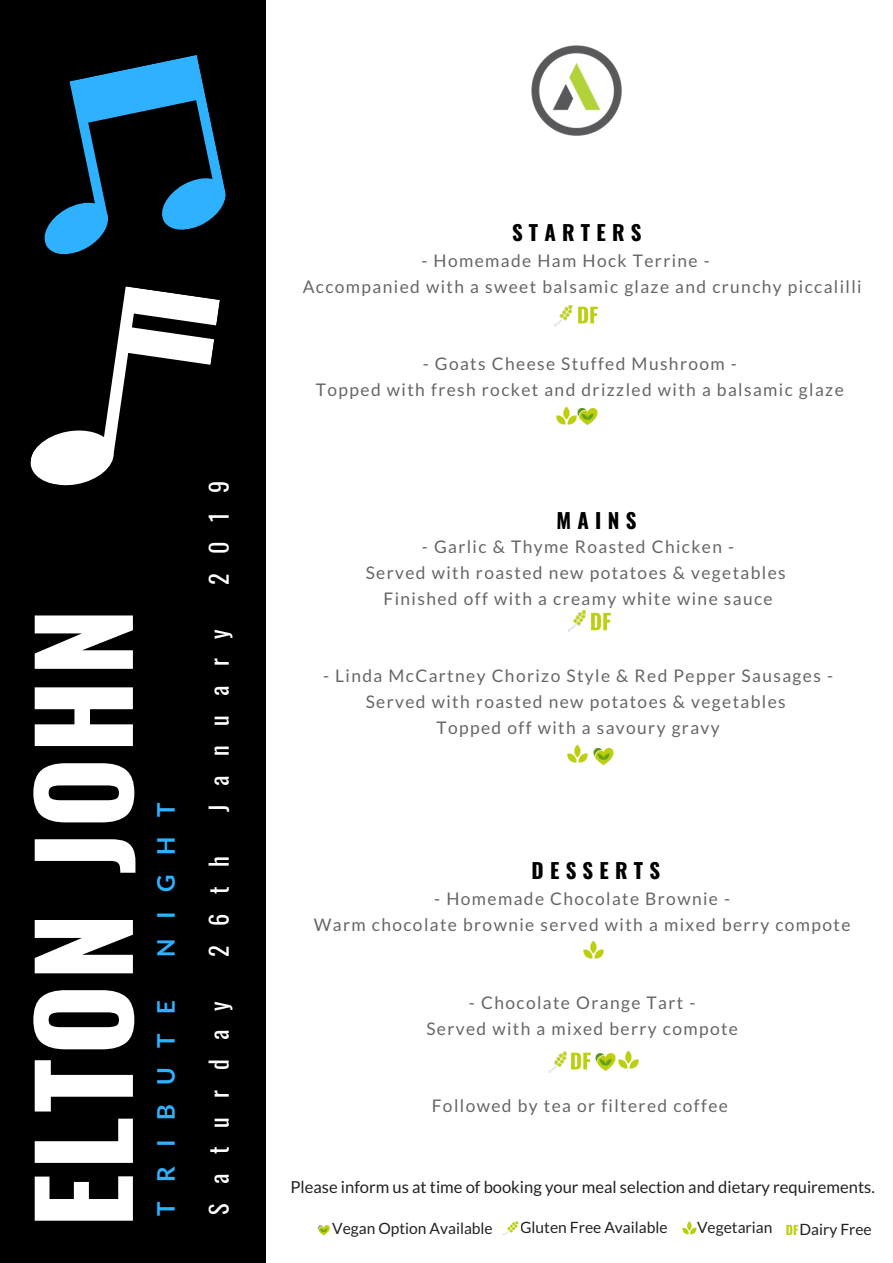
<style>
.page{position:relative;width:893px;height:1263px;background:#fff}
.page>*{position:absolute;margin:0;border:0;box-sizing:border-box;transform-origin:0 0}
.t1{font:700 121.2px "Oswald";letter-spacing:.03em;color:#fff}
.t2{font:24.3px "Oswald";letter-spacing:.8em;color:#fff}
.t3{font:700 24.3px "Lato";letter-spacing:.8em;color:#2eb2ff}
.t4{font:700 20.85px "Oswald";letter-spacing:.3em;color:#000}
.t5{font:17.4px/26px "Lato";letter-spacing:.08em;color:#666;text-align:center}
.t6{font:16.5px "Lato";color:#222}
.t7{font:15.6px "Lato";color:#222}
</style>
<div class="page">
<div style="left:0;top:0;width:266px;height:1263px;background:#000"></div>
<img style="left:556px;top:406px;width:20px;height:19px">
<img style="left:578px;top:407px;width:20px;height:18px">
<img style="left:567px;top:744px;width:21px;height:19px">
<img style="left:583px;top:940px;width:21px;height:19px">
<img style="left:618px;top:1050px;width:20px;height:19px">
<img style="left:593px;top:747px;width:21px;height:18px">
<img style="left:596px;top:1053px;width:20px;height:18px">
<img style="left:568px;top:610px;width:17px;height:22px">
<img style="left:585px;top:610px;width:26px;height:21px">
<img style="left:548px;top:1051px;width:17px;height:22px">
<img style="left:565px;top:1051px;width:31px;height:19px">
<img style="left:554px;top:305px;width:18px;height:22px">
<img style="left:572px;top:305px;width:26px;height:19px">
<img style="left:531px;top:45px;width:91px;height:90px">
<img style="left:502px;top:1221px;width:17px;height:14px">
<svg style="left:317px;top:1225px;width:13px;height:10px"></svg>
<img style="left:682px;top:1222px;width:15px;height:12px">
<svg style="left:30px;top:286px;width:190px;height:200px"></svg>
<svg style="left:44px;top:55px;width:182px;height:200px"></svg>
<h1 class="t1" style="left:-12px;top:1228px;width:621px;rotate:-90deg">ELTON JOHN</h1>
<h2 class="t3" style="left:151px;top:957px;width:155px;rotate:-90deg">NIGHT</h2>
<h2 class="t3" style="left:151px;top:1216px;width:217px;rotate:-90deg">TRIBUTE</h2>
<h2 class="t2" style="left:200px;top:585px;width:106px;rotate:-90deg">2019</h2>
<h2 class="t2" style="left:200px;top:812px;width:184px;rotate:-90deg">January</h2>
<h2 class="t2" style="left:200px;top:957px;width:102px;rotate:-90deg">26th</h2>
<h2 class="t2" style="left:200px;top:1215px;width:215px;rotate:-90deg">Saturday</h2>
<p class="t4" style="left:512px;top:216px;width:131px">STARTERS</p>
<p class="t5" style="left:303px;top:247px;width:560px;text-align:left;text-indent:119px">- Homemade Ham Hock Terrine -<br>Accompanied with a sweet balsamic glaze and crunchy piccalilli</p>
<p class="t5" style="left:316px;top:351px;width:529px">- Goats Cheese Stuffed Mushroom -<br>Topped with fresh rocket and drizzled with a balsamic glaze</p>
<p class="t4" style="left:557px;top:504px;width:81px">MAINS</p>
<p class="t5" style="left:366px;top:533px;width:422px">- Garlic &amp; Thyme Roasted Chicken -<br>Served with roasted new potatoes &amp; vegetables<br>Finished off with a creamy white wine sauce</p>
<p class="t5" style="left:323px;top:663px;width:511px">- Linda McCartney Chorizo Style &amp; Red Pepper Sausages -<br>Served with roasted new potatoes &amp; vegetables<br>Topped off with a savoury gravy</p>
<p class="t4" style="left:532px;top:854px;width:130px">DESSERTS</p>
<p class="t5" style="left:314px;top:885px;width:538px">- Homemade Chocolate Brownie -<br>Warm chocolate brownie served with a mixed berry compote</p>
<p class="t5" style="left:426px;top:989px;width:313px">- Chocolate Orange Tart -<br>Served with a mixed berry compote</p>
<p class="t5" style="left:432px;top:1093px;width:298px">Followed by tea or filtered coffee</p>
<p class="t6" style="left:290px;top:1176px;width:586px">Please inform us at time of booking your meal selection and dietary requirements.</p>
<p class="t7" style="left:332px;top:1219px;width:162px">Vegan Option Available</p>
<p class="t7" style="left:520px;top:1218px;width:149px">Gluten Free Available</p>
<p class="t7" style="left:697px;top:1218px;width:176px">Vegetarian <sub>DF</sub>Dairy Free</p>
</div>
